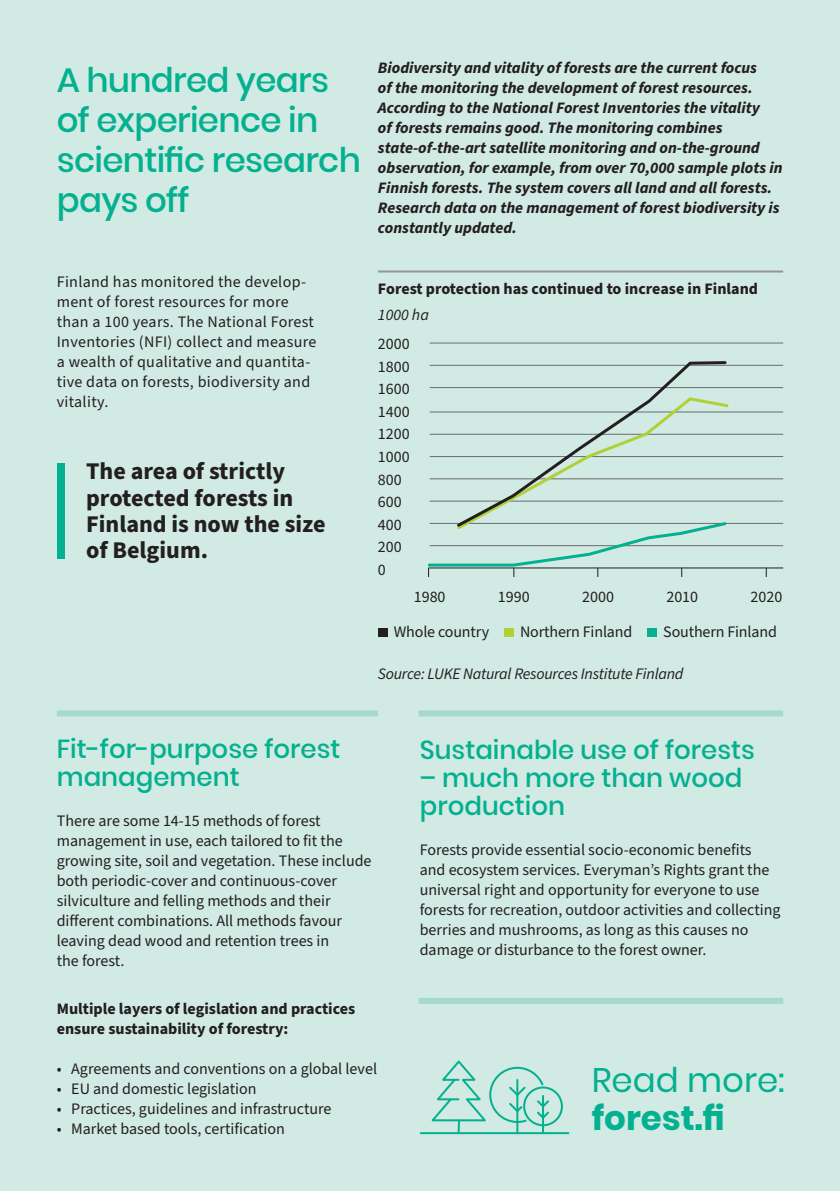
<style>
.page{position:relative;width:840px;height:1191px;background:#fff}
.page>*{position:absolute;margin:0;border:0;box-sizing:border-box;transform-origin:0 0}
.otsikko{font:500 34px/40px "Poppins";letter-spacing:-.02em;color:#03b08f}
.leipäteksti{font:34px/38px "Poppins";color:#03b08f}
.otsikko-2{font:500 26px/28px "Poppins";color:#03b08f}
.t1{font:700 24px/26px "Source Sans Pro";color:#231f20}
.leipäteksti-2{font:16px/20px "Source Sans Pro";color:#231f20}
.leipäteksti-3{font:italic 700 16px/20px "Source Sans Pro";color:#231f20}
.leipäteksti-4{font:16px/20px "Source Sans Pro";letter-spacing:.02em;color:#231f20}
.leipäteksti-5{font:700 16px/20px "Source Sans Pro";color:#231f20}
.t2{font:italic 16px "Source Sans Pro";letter-spacing:-.015em;color:#231f20}
.s1{font-weight:700}
</style>
<div class="page">
<div style="left:0;top:0;width:839px;height:1191px;background:#d1eae3"></div>
<hr style="left:378px;top:270px;width:404px;height:2px;background:#939598">
<div style="left:378px;top:628px;width:9px;height:8px;background:#231f20"></div>
<div style="left:504px;top:628px;width:10px;height:8px;background:#b0d136"></div>
<div style="left:647px;top:628px;width:10px;height:8px;background:#03b08f"></div>
<hr style="left:428px;top:567px;width:354px;height:1px;background:#231f20">
<hr style="left:429px;top:478px;width:353px;height:1px;background:#6c6d70">
<hr style="left:429px;top:387px;width:353px;height:1px;background:#6c6d70">
<hr style="left:429px;top:523px;width:353px;height:1px;background:#6c6d70">
<hr style="left:429px;top:434px;width:353px;height:1px;background:#6c6d70">
<hr style="left:429px;top:343px;width:353px;height:1px;background:#6c6d70">
<hr style="left:429px;top:545px;width:353px;height:1px;background:#6c6d70">
<hr style="left:429px;top:456px;width:353px;height:1px;background:#6c6d70">
<hr style="left:429px;top:365px;width:353px;height:1px;background:#6c6d70">
<hr style="left:429px;top:501px;width:353px;height:1px;background:#6c6d70">
<hr style="left:429px;top:412px;width:353px;height:1px;background:#6c6d70">
<svg style="left:454px;top:361px;width:273px;height:35px"></svg>
<svg style="left:428px;top:396px;width:302px;height:181px"></svg>
<div style="left:57px;top:710px;width:321px;height:6px;background:#a6d9cc"></div>
<div style="left:418px;top:710px;width:364px;height:6px;background:#a6d9cc"></div>
<div style="left:418px;top:997px;width:364px;height:6px;background:#a6d9cc"></div>
<hr style="left:420px;top:1132px;width:148px;height:2px;background:#03b08f">
<div style="left:523px;top:1086px;width:39px;height:40px;border:2px solid #03b08f;border-radius:50%"></div>
<svg style="left:428px;top:1060px;width:122px;height:73px"></svg>
<div style="left:57px;top:463px;width:8px;height:95px;background:#03b08f"></div>
<p class="otsikko" style="left:57px;top:61px;width:305px">A hundred years of experience in scientific research pays off</p>
<p class="leipäteksti-4" style="left:57px;top:272px;width:261px">Finland has monitored the develop&shy;ment of forest resources for more than a 100 years. The National Forest Inventories (NFI) collect and measure a wealth of qualitative and quantita&shy;tive data on forests, biodiversity and vitality.</p>
<p class="t1" style="left:86px;top:459px;width:241px">The area of strictly protected forests in<br>Finland is now the size of Belgium.</p>
<p class="leipäteksti-3" style="left:378px;top:58px;width:406px">Biodiversity and vitality of forests are the current focus<br>of the monitoring the development of forest resources.<br>According to the National Forest Inventories the vitality<br>of forests remains good. The monitoring combines state-of-the-art satellite monitoring and on-the-ground observation, for example, from over 70,000 sample plots in Finnish forests. The system covers all land and all forests.<br>Research data on the management of forest biodiversity is constantly updated.</p>
<p class="leipäteksti-5" style="left:378px;top:279px;width:381px">Forest protection has continued to increase in Finland</p>
<p class="t2" style="left:378px;top:304px;width:52px">1000 ha</p>
<p class="leipäteksti-2" style="left:378px;top:334px;width:33px">2000</p>
<p class="leipäteksti-2" style="left:378px;top:357px;width:33px">1800</p>
<p class="leipäteksti-2" style="left:378px;top:379px;width:33px">1600</p>
<p class="leipäteksti-2" style="left:378px;top:402px;width:33px">1400</p>
<p class="leipäteksti-2" style="left:378px;top:424px;width:33px">1200</p>
<p class="leipäteksti-2" style="left:378px;top:447px;width:33px">1000</p>
<p class="leipäteksti-2" style="left:378px;top:470px;width:25px">800</p>
<p class="leipäteksti-2" style="left:378px;top:515px;width:25px">400</p>
<p class="leipäteksti-2" style="left:378px;top:492px;width:25px">600</p>
<p class="leipäteksti-2" style="left:378px;top:537px;width:25px">200</p>
<p class="leipäteksti-2" style="left:378px;top:560px;width:9px">0</p>
<p class="leipäteksti-2" style="left:413px;top:587px;width:33px">1980</p>
<p class="leipäteksti-2" style="left:497px;top:587px;width:33px">1990</p>
<p class="leipäteksti-2" style="left:582px;top:587px;width:33px">2000</p>
<p class="leipäteksti-2" style="left:666px;top:587px;width:33px">2010</p>
<p class="leipäteksti-2" style="left:750px;top:587px;width:33px">2020</p>
<p class="leipäteksti-2" style="left:393px;top:622px;width:97px">Whole country</p>
<p class="leipäteksti-2" style="left:520px;top:622px;width:114px">Northern Finland</p>
<p class="leipäteksti-2" style="left:663px;top:622px;width:115px">Southern Finland</p>
<p class="t2" style="left:378px;top:663px;width:307px">Source: LUKE Natural Resources Institute Finland</p>
<p class="otsikko-2" style="left:57px;top:735px;width:285px">Fit-for-purpose forest management</p>
<p class="leipäteksti-2" style="left:57px;top:811px;width:316px">There are some 14-15 methods of forest management in use, each tailored to fit the growing site, soil and vegetation. These include both periodic-cover and continuous-cover silviculture and felling methods and their different combinations. All methods favour leaving dead wood and retention trees in<br>the forest.</p>
<p class="leipäteksti-5" style="left:57px;top:999px;width:300px">Multiple layers of legislation and practices ensure sustainability of forestry:</p>
<p class="leipäteksti-2" style="left:57px;top:1059px;width:321px">• Agreements and conventions on a global level</p>
<p class="leipäteksti-2" style="left:57px;top:1079px;width:201px">• EU and domestic legislation</p>
<p class="leipäteksti-2" style="left:57px;top:1099px;width:276px">• Practices, guidelines and infrastructure</p>
<p class="leipäteksti-2" style="left:57px;top:1119px;width:229px">• Market based tools, certification</p>
<p class="otsikko-2" style="left:419px;top:736px;width:336px">Sustainable use of forests</p>
<p class="otsikko-2" style="left:419px;top:764px;width:324px">– much more than wood production</p>
<p class="leipäteksti-2" style="left:419px;top:840px;width:362px">Forests provide essential socio-economic benefits and ecosystem services. Everyman’s Rights grant the universal right and opportunity for everyone to use forests for recreation, outdoor activities and collecting berries and mushrooms, as long as this causes no damage or disturbance to the forest owner.</p>
<p class="leipäteksti" style="left:591px;top:1061px;width:194px">Read more: <span class="s1">forest.fi</span></p>
</div>
